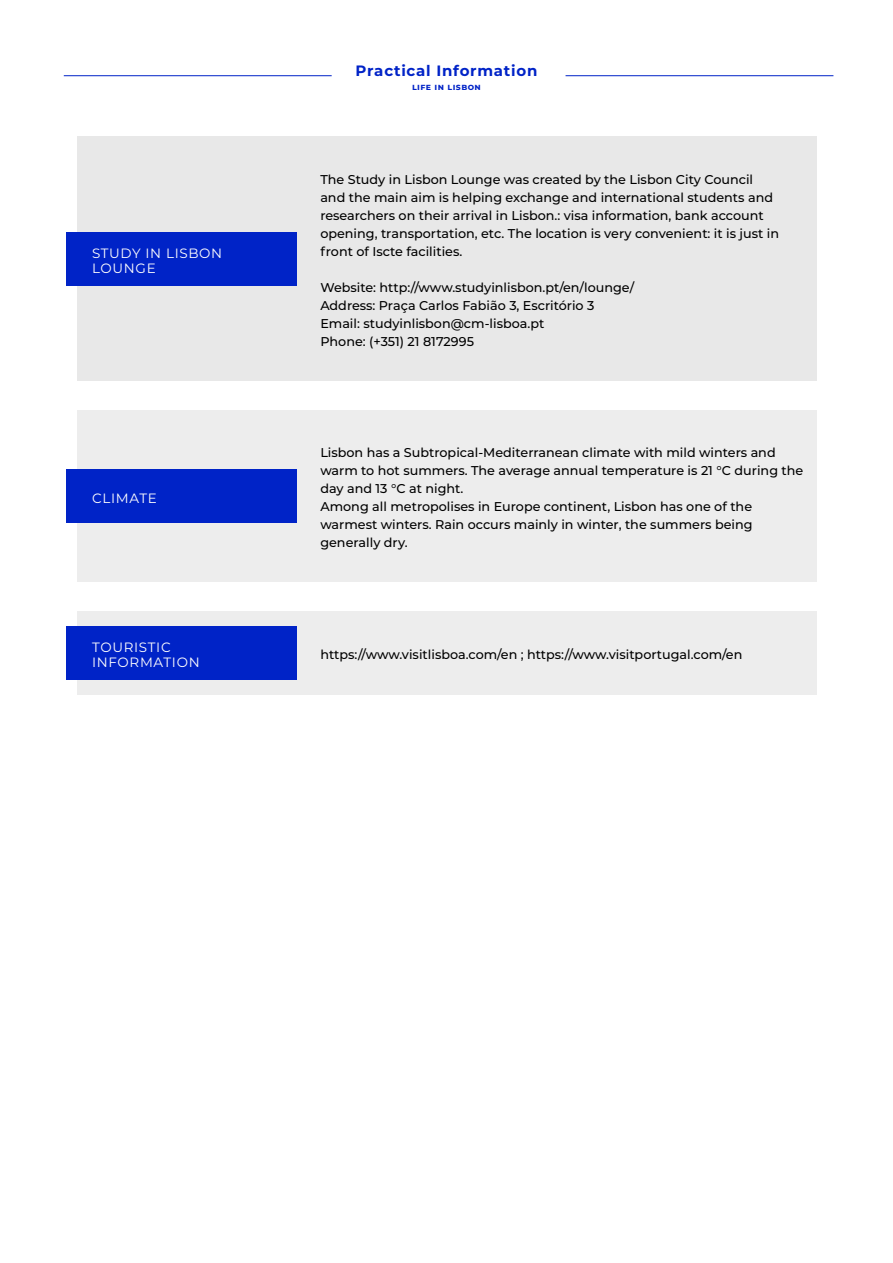
<style>
.page{position:relative;width:893px;height:1263px;background:#fff}
.page>*{position:absolute;margin:0;border:0;box-sizing:border-box;transform-origin:0 0}
.t1{font:700 15px "Montserrat";letter-spacing:.05em;color:#0023c7}
.t2{font:13.5px/15px "Montserrat";letter-spacing:.05em;color:#fff}
.t3{font:500 12.75px/18px "Montserrat";color:#000}
.t4{font:700 9px "Montserrat";letter-spacing:.05em;color:#0023c7}
</style>
<div class="page">
<div style="left:77px;top:136px;width:739px;height:245px;background:#e8e8e8"></div>
<hr style="left:64px;top:75px;width:268px;height:1px;background:#0023c7">
<hr style="left:566px;top:75px;width:267px;height:1px;background:#0023c7">
<div style="left:77px;top:410px;width:739px;height:172px;background:#ededed"></div>
<div style="left:77px;top:611px;width:739px;height:84px;background:#ededed"></div>
<div style="left:66px;top:232px;width:231px;height:53px;background:#0023c7"></div>
<div style="left:66px;top:469px;width:231px;height:54px;background:#0023c7"></div>
<div style="left:66px;top:626px;width:231px;height:53px;background:#0023c7"></div>
<p class="t2" style="left:92px;top:245px;width:132px">STUDY IN LISBON<br>LOUNGE</p>
<p class="t2" style="left:92px;top:490px;width:66px">CLIMATE</p>
<p class="t2" style="left:92px;top:639px;width:109px">TOURISTIC<br>INFORMATION</p>
<p class="t1" style="left:356px;top:60px;width:183px">Practical Information</p>
<p class="t4" style="left:412px;top:80px;width:70px">life in lisbon</p>
<p class="t3" style="left:320px;top:170px;width:460px">The Study in Lisbon Lounge was created by the Lisbon City Council and the main aim is helping exchange and international students and researchers on their arrival in Lisbon.: visa information, bank account opening, transportation, etc. The location is very convenient: it is just in front of Iscte facilities.</p>
<p class="t3" style="left:320px;top:278px;width:315px">Website: http://www.studyinlisbon.pt/en/lounge/ Address: Praça Carlos Fabião 3, Escritório 3<br>Email: studyinlisbon@cm-lisboa.pt<br>Phone: (+351) 21 8172995</p>
<p class="t3" style="left:320px;top:443px;width:484px">Lisbon has a Subtropical-Mediterranean climate with mild winters and warm to hot summers. The average annual temperature is 21 °C during the day and 13 °C at night.<br>Among all metropolises in Europe continent, Lisbon has one of the warmest winters. Rain occurs mainly in winter, the summers being generally dry.</p>
<p class="t3" style="left:320px;top:645px;width:423px">https://www.visitlisboa.com/en ; https://www.visitportugal.com/en</p>
</div>
